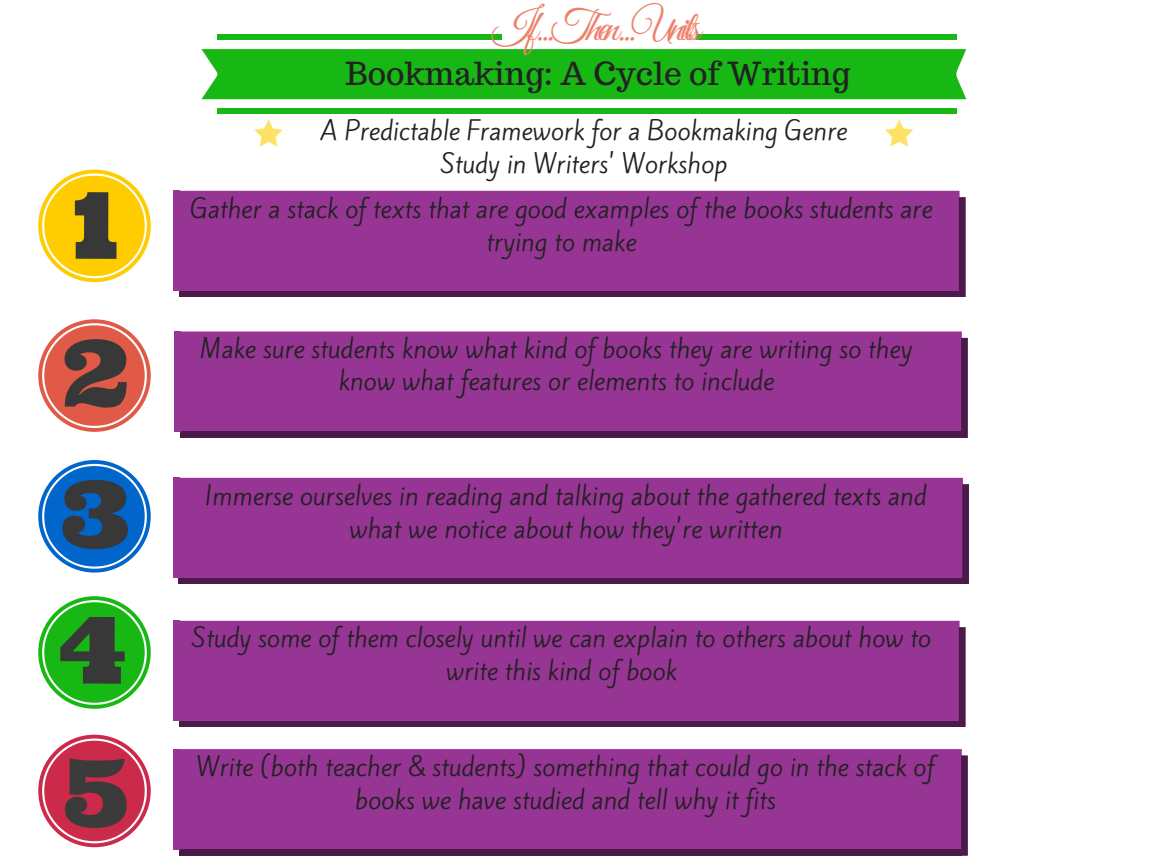
<style>
.page{position:relative;width:1152px;height:863px;background:#fff}
.page>*{position:absolute;margin:0;border:0;box-sizing:border-box;transform-origin:0 0}
.t1{font:43.65px "Great Vibes";letter-spacing:-.085em;color:#ed816c}
.t2{font:31.65px "Trocchi";color:#222}
.t3{font:24.15px/32.7px "Kite One";color:#222;text-align:center}
</style>
<div class="page">
<div style="left:201px;top:49px;width:765px;height:50px;background:#17b814"></div>
<div style="left:217px;top:34px;width:284px;height:5px;background:#17b814"></div>
<div style="left:696px;top:34px;width:260px;height:5px;background:#17b814"></div>
<div style="left:217px;top:109px;width:739px;height:5px;background:#17b814"></div>
<svg style="left:885px;top:119px;width:28px;height:27px"></svg>
<svg style="left:254px;top:119px;width:29px;height:27px"></svg>
<div style="left:180px;top:191px;width:780px;height:100px;background:#973594"></div>
<div style="left:179px;top:291px;width:781px;height:6px;background:#4c1a4a"></div>
<svg style="left:959px;top:197px;width:7px;height:100px"></svg>
<div style="left:173px;top:191px;width:7px;height:100px;background:#973594"></div>
<svg style="left:38px;top:319px;width:113px;height:113px"></svg>
<div style="left:181px;top:331px;width:781px;height:100px;background:#973594"></div>
<div style="left:180px;top:431px;width:782px;height:6px;background:#4c1a4a"></div>
<svg style="left:961px;top:338px;width:7px;height:99px"></svg>
<div style="left:174px;top:331px;width:7px;height:100px;background:#973594"></div>
<svg style="left:38px;top:460px;width:113px;height:112px"></svg>
<svg style="left:38px;top:170px;width:113px;height:112px"></svg>
<div style="left:180px;top:478px;width:783px;height:100px;background:#973594"></div>
<div style="left:179px;top:578px;width:784px;height:6px;background:#4c1a4a"></div>
<svg style="left:962px;top:484px;width:7px;height:100px"></svg>
<div style="left:173px;top:478px;width:7px;height:100px;background:#973594"></div>
<svg style="left:38px;top:596px;width:113px;height:112px"></svg>
<div style="left:180px;top:620px;width:780px;height:101px;background:#973594"></div>
<div style="left:179px;top:721px;width:781px;height:5px;background:#4c1a4a"></div>
<svg style="left:959px;top:627px;width:7px;height:99px"></svg>
<div style="left:173px;top:620px;width:7px;height:101px;background:#973594"></div>
<svg style="left:38px;top:734px;width:113px;height:113px"></svg>
<div style="left:180px;top:749px;width:782px;height:100px;background:#973594"></div>
<div style="left:179px;top:849px;width:783px;height:6px;background:#4c1a4a"></div>
<svg style="left:961px;top:755px;width:7px;height:100px"></svg>
<div style="left:173px;top:749px;width:7px;height:100px;background:#973594"></div>
<h1 class="t1" style="left:493px;top:3px;width:209px">If...Then...Units</h1>
<h2 class="t2" style="left:345px;top:53px;width:507px">Bookmaking: A Cycle of Writing</h2>
<p class="t3" style="left:321px;top:115px;width:528px">A Predictable Framework for a Bookmaking Genre<br>Study in Writers' Workshop</p>
<p class="t3" style="left:190px;top:193px;width:744px">Gather a stack of texts that are good examples of the books students are trying to make</p>
<p class="t3" style="left:200px;top:332px;width:714px">Make sure students know what kind of books they are writing so they know what features or elements to include</p>
<p class="t3" style="left:205px;top:479px;width:723px">Immerse ourselves in reading and talking about the gathered texts and what we notice about how they're written</p>
<p class="t3" style="left:192px;top:621px;width:741px">Study some of them closely until we can explain to others about how to write this kind of book</p>
<p class="t3" style="left:196px;top:751px;width:740px">Write (both teacher &amp; students) something that could go in the stack of books we have studied and tell why it fits</p>
</div>
